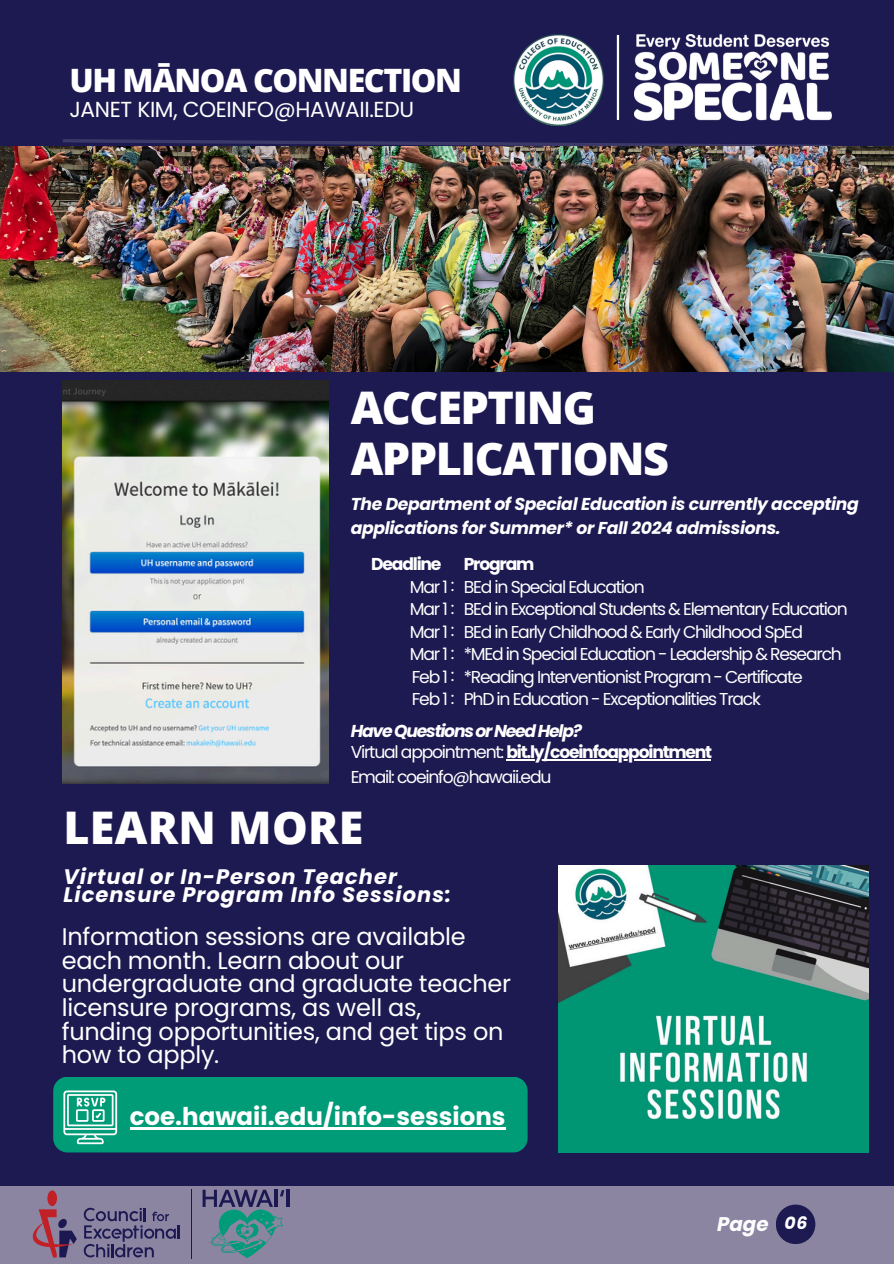
<style>
.page{position:relative;width:894px;height:1264px;background:#fff}
.page>*{position:absolute;margin:0;border:0;box-sizing:border-box;transform-origin:0 0}
.t1{font:800 45px/50.7px "Open Sans";letter-spacing:-.03em;color:#fff}
.t2{font:800 45px "Open Sans";letter-spacing:.005em;color:#fff}
.t3{font:800 32.25px "Open Sans";letter-spacing:-.045em;color:#fff}
.t4{font:700 24.45px "Poppins";color:#fff}
.t5{font:24px/23.7px "Poppins";letter-spacing:-.01em;color:#fff}
.t6{font:21.75px "Poppins";letter-spacing:-.015em;color:#fff}
.t7{font:italic 700 21px/18px "Poppins";letter-spacing:.05em;color:#fff}
.t8{font:italic 700 19.8px "Poppins";color:#fdfdfd}
.t9{font:17.25px "Poppins";letter-spacing:-.07em;color:#fff}
.t10{font:italic 700 17.25px/24.8px "Poppins";letter-spacing:-.02em;color:#fff}
.t11{font:700 17.25px "Poppins";letter-spacing:-.07em;color:#fff}
.t12{font:italic 700 17.25px "Poppins";letter-spacing:-.07em;color:#fff}
.s1{font-weight:400}
</style>
<div class="page">
<div style="left:0;top:0;width:893px;height:1263px;background:#1d1951"></div>
<hr style="left:616px;top:35px;width:3px;height:85px;background:#fff">
<svg style="left:63px;top:139px;width:768px;height:7px"></svg>
<img style="left:63px;top:380px;width:265px;height:403px">
<img style="left:634px;top:35px;width:197px;height:85px">
<img style="left:558px;top:865px;width:310px;height:287px">
<div style="left:53px;top:1076px;width:474px;height:76px;background:#009b77;border-radius:14px"></div>
<svg style="left:63px;top:1090px;width:54px;height:54px"></svg>
<div style="left:0;top:1186px;width:893px;height:77px;background:#8b85a1"></div>
<div style="left:775px;top:1204px;width:40px;height:39px;background:#1d1951;border-radius:50%"></div>
<img style="left:513px;top:35px;width:90px;height:90px">
<div style="left:47px;top:1190px;width:10px;height:16px;background:#c12026;border-radius:50%"></div>
<svg style="left:83px;top:1207px;width:97px;height:50px"></svg>
<svg style="left:33px;top:1209px;width:44px;height:48px"></svg>
<hr style="left:191px;top:1189px;width:1px;height:70px;background:#1b1852">
<hr style="left:286px;top:1189px;width:3px;height:17px;background:#1b1852">
<svg style="left:202px;top:1189px;width:82px;height:69px"></svg>
<img style="left:0;top:146px;width:893px;height:225px">
<hr style="left:130px;top:1127px;width:375px;height:2px;background:#fff">
<hr style="left:506px;top:759px;width:204px;height:1px;background:#fff">
<p class="t3" style="left:69px;top:58px;width:394px">UH MĀNOA CONNECTION</p>
<p class="t6" style="left:69px;top:94px;width:346px">JANET KIM, COEINFO@HAWAII.EDU</p>
<p class="t1" style="left:350px;top:381px;width:320px">ACCEPTING<br>APPLICATIONS</p>
<h1 class="t10" style="left:350px;top:491px;width:509px">The Department of Special Education is currently accepting applications for Summer* or Fall 2024 admissions.</h1>
<p class="t11" style="left:371px;top:552px;width:72px">Deadline</p>
<p class="t9" style="left:410px;top:574px;width:46px">Mar 1 :</p>
<p class="t9" style="left:410px;top:597px;width:46px">Mar 1 :</p>
<p class="t9" style="left:410px;top:619px;width:46px">Mar 1 :</p>
<p class="t9" style="left:410px;top:642px;width:46px">Mar 1 :</p>
<p class="t9" style="left:412px;top:664px;width:44px">Feb 1 :</p>
<p class="t9" style="left:412px;top:687px;width:44px">Feb 1 :</p>
<p class="t11" style="left:463px;top:552px;width:72px">Program</p>
<p class="t9" style="left:463px;top:574px;width:182px">BEd in Special Education</p>
<p class="t9" style="left:463px;top:597px;width:385px">BEd in Exceptional Students &amp; Elementary Education</p>
<h6 class="t9" style="left:463px;top:619px;width:340px">BEd in Early Childhood &amp; Early Childhood SpEd</h6>
<p class="t9" style="left:463px;top:642px;width:379px">*MEd in Special Education - Leadership &amp; Research</p>
<p class="t9" style="left:463px;top:664px;width:340px">*Reading Interventionist Program - Certificate</p>
<h1 class="t9" style="left:463px;top:687px;width:298px">PhD in Education - Exceptionalities Track</h1>
<p class="t12" style="left:350px;top:718px;width:233px">Have Questions or Need Help?</p>
<p class="t11" style="left:350px;top:740px;width:363px"><span class="s1">Virtual appointment:</span> bit.ly/coeinfoappointment</p>
<p class="t9" style="left:350px;top:764px;width:202px">Email: coeinfo@hawaii.edu</p>
<h5 class="t2" style="left:63px;top:796px;width:301px">LEARN MORE</h5>
<h3 class="t7" style="left:63px;top:867px;width:389px">Virtual or In-Person Teacher<br>Licensure Program Info Sessions:</h3>
<p class="t5" style="left:62px;top:924px;width:451px">Information sessions are available each month. Learn about our undergraduate and graduate teacher licensure programs, as well as, funding opportunities, and get tips on how to apply.</p>
<h6 class="t4" style="left:130px;top:1099px;width:377px">coe.hawaii.edu/info-sessions</h6>
<h2 class="t8" style="left:717px;top:1210px;width:53px">Page</h2>
<p class="t10" style="left:784px;top:1210px;width:25px">06</p>
</div>
